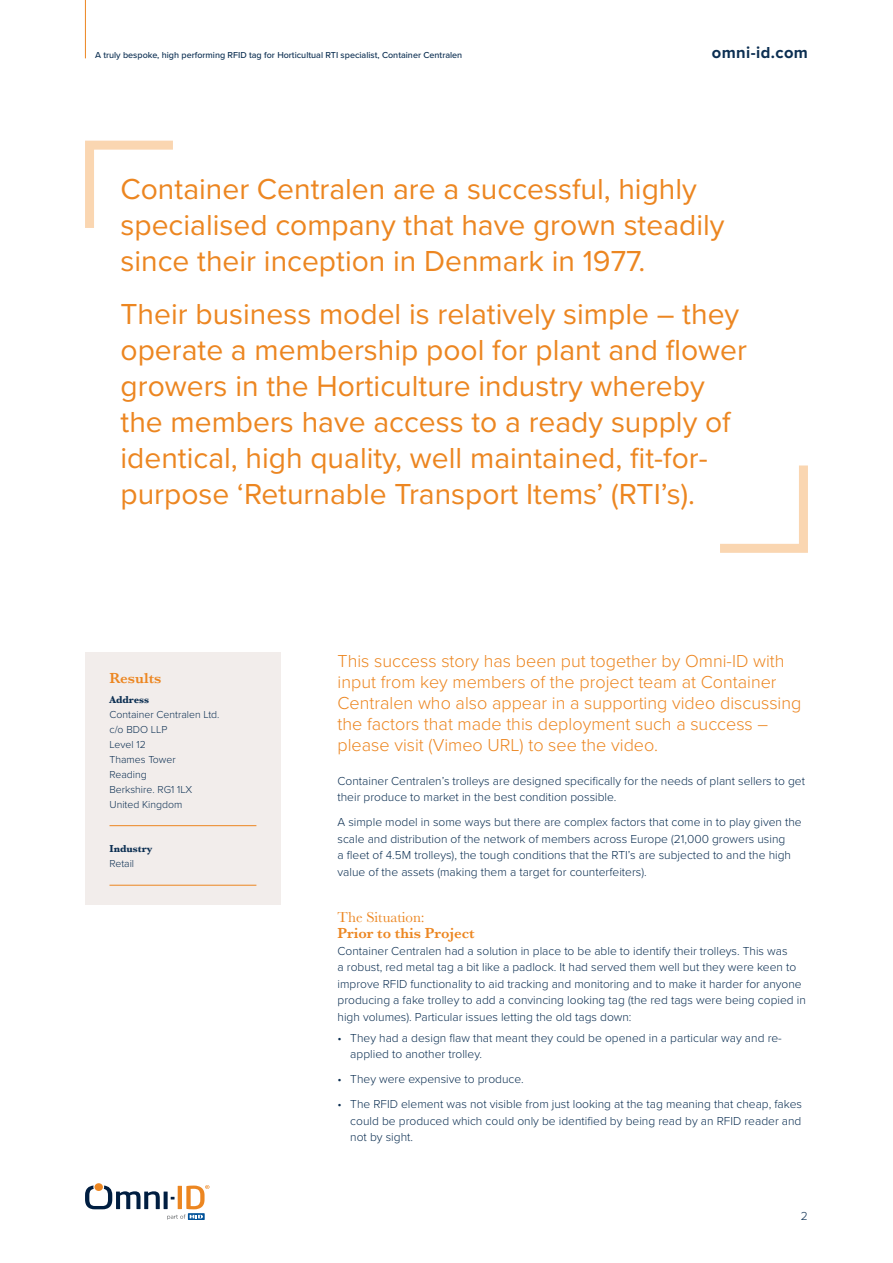
<style>
.page{position:relative;width:893px;height:1263px;background:#fff}
.page>*{position:absolute;margin:0;border:0;box-sizing:border-box;transform-origin:0 0}
.t1{font:30px/36px "Proxima Nova";color:#ec8621}
.introduction_para{font:300 18px/21px "Proxima Nova";color:#ec8621}
.t2{font:700 16.5px "Proxima Nova";letter-spacing:.025em;color:#0c2f52}
.subheader{font:600 15px "Baskerville";color:#ec8621}
.subheader_LIGHT{font:15px "Baskerville";color:#ec8621}
.body_paragraph{font:300 12px/16.5px "Proxima Nova";color:#0c2f52}
.subheader-2{font:300 12px/16.5px "Proxima Nova";color:#0c2f52}
.bullets{font:300 12px/16.5px "Proxima Nova";color:#0c2f52}
.t3{font:300 10.5px "Proxima Nova";color:#0c2f52}
.subheader-3{font:700 10.5px "Baskerville";color:#0c2f52}
.t4{font:500 9px "Proxima Nova";color:#0c2f52}
</style>
<div class="page">
<svg style="left:85px;top:140px;width:88px;height:88px"></svg>
<svg style="left:720px;top:465px;width:88px;height:88px"></svg>
<div style="left:85px;top:653px;width:196px;height:252px;background:#f2edeb"></div>
<hr style="left:109px;top:885px;width:147px;height:1px;background:#ec8621">
<hr style="left:109px;top:825px;width:147px;height:1px;background:#ec8621">
<hr style="left:85px;top:0;width:1px;height:58px;background:#ec8621">
<svg style="left:85px;top:1185px;width:75px;height:24px"></svg>
<hr style="left:164px;top:1191px;width:4px;height:18px;background:#001e41">
<div style="left:94px;top:1183px;width:9px;height:8px;background:#ec8621;border-radius:50%"></div>
<div style="left:188px;top:1213px;width:17px;height:7px;background:#01529a"></div>
<svg style="left:167px;top:1185px;width:42px;height:34px"></svg>
<p class="t4" style="left:95px;top:48px;width:369px">A truly bespoke, high performing RFID tag for Horticultual RTI specialist, Container Centralen</p>
<h3 class="t2" style="left:712px;top:41px;width:98px">omni-id.com</h3>
<p class="t1" style="left:121px;top:170px;width:605px">Container Centralen are a successful, highly specialised company that have grown steadily since their inception in Denmark in 1977.</p>
<p class="t1" style="left:121px;top:295px;width:628px">Their business model is relatively simple – they operate a membership pool for plant and flower growers in the Horticulture industry whereby the members have access to a ready supply of identical, high quality, well maintained, fit-for&shy;purpose ‘Returnable Transport Items’ (RTI’s).</p>
<p class="subheader" style="left:109px;top:668px;width:53px">Results</p>
<p class="subheader-3" style="left:109px;top:692px;width:41px">Address</p>
<p class="t3" style="left:109px;top:706px;width:112px">Container Centralen Ltd.</p>
<p class="t3" style="left:109px;top:721px;width:59px">c/o BDO LLP</p>
<p class="t3" style="left:109px;top:736px;width:38px">Level 12</p>
<p class="t3" style="left:109px;top:751px;width:68px">Thames Tower</p>
<p class="t3" style="left:109px;top:766px;width:39px">Reading</p>
<p class="t3" style="left:109px;top:781px;width:84px">Berkshire. RG1 1LX</p>
<p class="t3" style="left:109px;top:796px;width:75px">United Kingdom</p>
<p class="subheader-3" style="left:109px;top:842px;width:44px">Industry</p>
<p class="t3" style="left:109px;top:856px;width:26px">Retail</p>
<p class="introduction_para" style="left:338px;top:650px;width:465px">This success story has been put together by Omni-ID with input from key members of the project team at Container Centralen who also appear in a supporting video discussing the factors that made this deployment such a success – please visit (Vimeo URL) to see the video.</p>
<p class="body_paragraph" style="left:338px;top:772px;width:469px">Container Centralen’s trolleys are designed specifically for the needs of plant sellers to get their produce to market in the best condition possible.</p>
<p class="body_paragraph" style="left:338px;top:813px;width:466px">A simple model in some ways but there are complex factors that come in to play given the scale and distribution of the network of members across Europe (21,000 growers using<br>a fleet of 4.5M trolleys), the tough conditions that the RTI’s are subjected to and the high value of the assets (making them a target for counterfeiters).</p>
<p class="subheader_LIGHT" style="left:338px;top:907px;width:89px">The Situation:</p>
<p class="subheader" style="left:338px;top:923px;width:139px">Prior to this Project</p>
<p class="subheader-2" style="left:338px;top:942px;width:470px">Container Centralen had a solution in place to be able to identify their trolleys. This was<br>a robust, red metal tag a bit like a padlock. It had served them well but they were keen to improve RFID functionality to aid tracking and monitoring and to make it harder for anyone producing a fake trolley to add a convincing looking tag (the red tags were being copied in high volumes). Particular issues letting the old tags down:</p>
<p class="bullets" style="left:350px;top:1029px;width:433px;text-indent:-13px">• They had a design flaw that meant they could be opened in a particular way and re&shy;applied to another trolley.</p>
<p class="bullets" style="left:338px;top:1070px;width:188px">• They were expensive to produce.</p>
<p class="bullets" style="left:350px;top:1095px;width:453px;text-align:justify;text-indent:-13px">• The RFID element was not visible from just looking at the tag meaning that cheap, fakes could be produced which could only be identified by being read by an RFID reader and not by sight.</p>
<p class="subheader-2" style="left:801px;top:1207px;width:8px">2</p>
</div>
